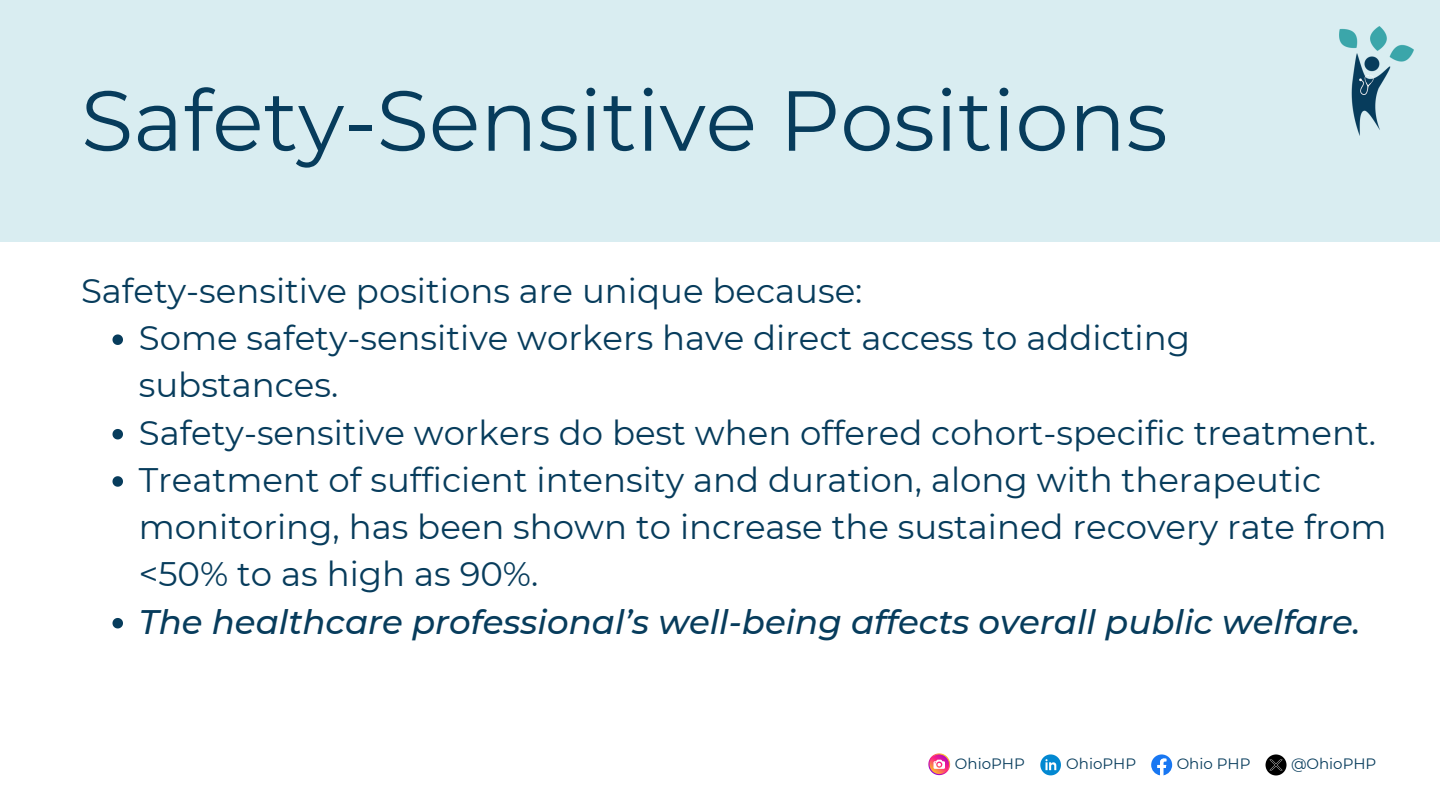
<style>
.page{position:relative;width:1440px;height:810px;background:#fff}
.page>*{position:absolute;margin:0;border:0;box-sizing:border-box;transform-origin:0 0}
.t1{font:85px "Montserrat";color:#073c5c}
.t2{font:34px/47.2px "Montserrat";color:#073c5c}
.t3{font:italic 500 34px "Montserrat";color:#073c5c}
.t4{font:15px "Montserrat";color:#073c5c}
</style>
<div class="page">
<div style="left:0;top:0;width:1440px;height:242px;background:#d9edf1"></div>
<svg style="left:112px;top:334px;width:11px;height:11px"></svg>
<svg style="left:112px;top:429px;width:11px;height:10px"></svg>
<svg style="left:112px;top:476px;width:11px;height:11px"></svg>
<svg style="left:112px;top:618px;width:11px;height:10px"></svg>
<svg style="left:1151px;top:754px;width:21px;height:21px"></svg>
<svg style="left:1040px;top:754px;width:21px;height:21px"></svg>
<svg style="left:1266px;top:754px;width:21px;height:21px"></svg>
<svg style="left:928px;top:753px;width:22px;height:22px"></svg>
<img style="left:1340px;top:26px;width:73px;height:110px">
<h1 class="t1" style="left:81px;top:68px;width:1088px">Safety-Sensitive Positions</h1>
<p class="t2" style="left:81px;top:267px;width:783px">Safety-sensitive positions are unique because:</p>
<h2 class="t2" style="left:139px;top:314px;width:1053px">Some safety-sensitive workers have direct access to addicting substances.</h2>
<p class="t2" style="left:139px;top:409px;width:1239px">Safety-sensitive workers do best when offered cohort-specific treatment.</p>
<p class="t2" style="left:139px;top:456px;width:1249px">Treatment of sufficient intensity and duration, along with therapeutic monitoring, has been shown to increase the sustained recovery rate from &lt;50% to as high as 90%.</p>
<p class="t3" style="left:139px;top:601px;width:1223px">The healthcare professional’s well-being affects overall public welfare.</p>
<p class="t4" style="left:955px;top:755px;width:71px">OhioPHP</p>
<p class="t4" style="left:1066px;top:755px;width:71px">OhioPHP</p>
<p class="t4" style="left:1177px;top:755px;width:75px">Ohio PHP</p>
<p class="t4" style="left:1291px;top:755px;width:87px">@OhioPHP</p>
</div>
